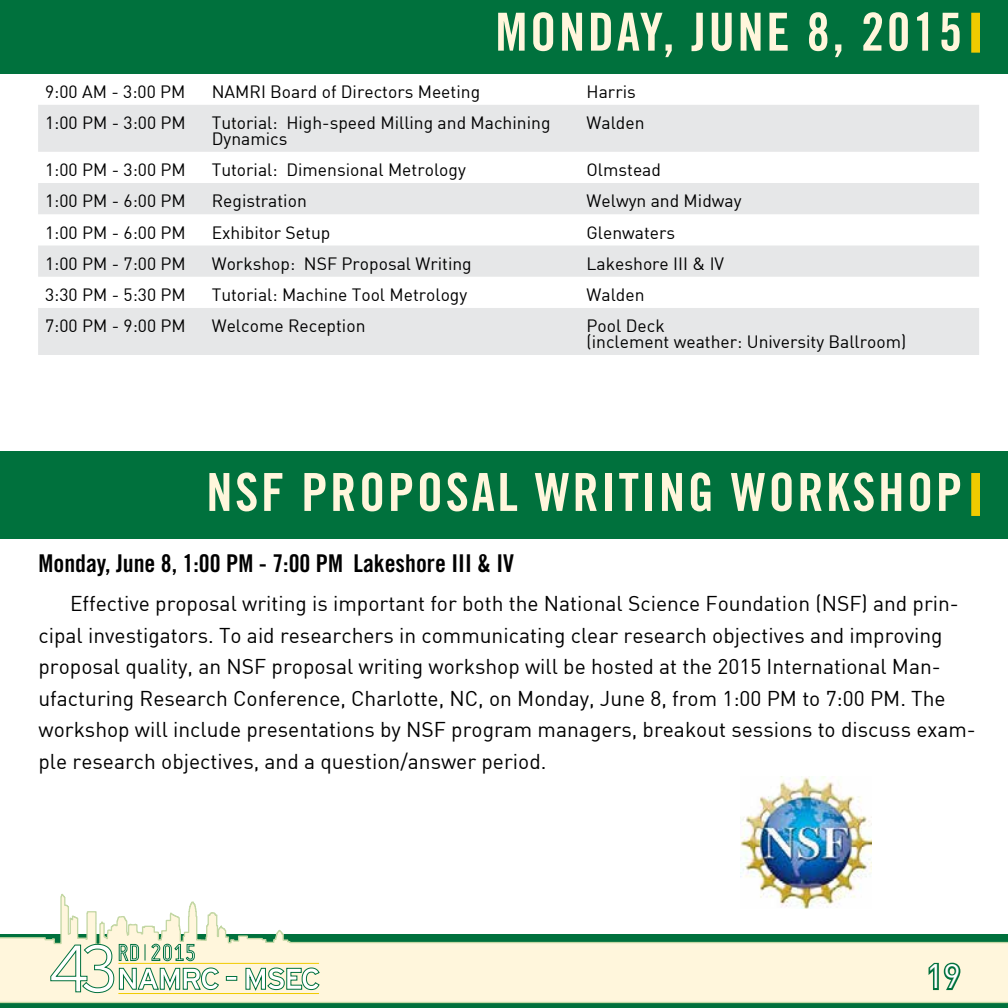
<style>
.page{position:relative;width:1008px;height:1008px;background:#fff}
.page>*{position:absolute;margin:0;border:0;box-sizing:border-box;transform-origin:0 0}
.t1{font:52.5px "Trade Gothic LT Std Bd Cn 20";letter-spacing:.05em;color:#fff6dc}
.t2{font:33.25px "DIN";color:#fff}
.t3{font:24.5px "Trade Gothic LT Std Bd Cn 20";color:#000}
.t4{font:21px/31.5px "DIN";color:#000}
.t5{font:17.5px/15.8px "DIN";color:#000}
</style>
<div class="page">
<div style="left:0;top:935px;width:1008px;height:73px;background:#00713d"></div>
<svg style="left:0;top:894px;width:1008px;height:110px"></svg>
<hr style="left:118px;top:993px;width:201px;height:1px;background:#f0cb00">
<svg style="left:50px;top:944px;width:270px;height:49px;background:#dbe4c9"></svg>
<svg style="left:927px;top:960px;width:36px;height:32px"></svg>
<div style="left:0;top:0;width:1008px;height:74px;background:#00713d"></div>
<div style="left:971px;top:13px;width:9px;height:40px;background:#f0cb00"></div>
<svg style="left:38px;top:105px;width:941px;height:250px;fill:#e6e7e8"></svg>
<div style="left:0;top:452px;width:1008px;height:87px;background:#00713d"></div>
<div style="left:971px;top:473px;width:9px;height:43px;background:#f0cb00"></div>
<img style="left:740px;top:776px;width:131px;height:132px">
<h1 class="t1" style="left:495px;top:0;width:468px">MONDAY, JUNE 8, 2015</h1>
<p class="t5" style="left:45px;top:83px;width:142px">9:00 AM - 3:00 PM</p>
<p class="t5" style="left:212px;top:83px;width:270px">NAMRI Board of Directors Meeting</p>
<p class="t5" style="left:587px;top:83px;width:51px">Harris</p>
<p class="t5" style="left:45px;top:115px;width:142px">1:00 PM - 3:00 PM</p>
<p class="t5" style="left:212px;top:115px;width:340px">Tutorial: High-speed Milling and Machining<br>Dynamics</p>
<p class="t5" style="left:587px;top:115px;width:59px">Walden</p>
<p class="t5" style="left:45px;top:162px;width:142px">1:00 PM - 3:00 PM</p>
<p class="t5" style="left:212px;top:162px;width:256px">Tutorial: Dimensional Metrology</p>
<p class="t5" style="left:587px;top:162px;width:76px">Olmstead</p>
<p class="t5" style="left:45px;top:193px;width:142px">1:00 PM - 6:00 PM</p>
<p class="t5" style="left:212px;top:193px;width:97px">Registration</p>
<p class="t5" style="left:587px;top:193px;width:156px">Welwyn and Midway</p>
<p class="t5" style="left:45px;top:224px;width:142px">1:00 PM - 6:00 PM</p>
<p class="t5" style="left:212px;top:224px;width:120px">Exhibitor Setup</p>
<p class="t5" style="left:587px;top:224px;width:90px">Glenwaters</p>
<p class="t5" style="left:45px;top:255px;width:142px">1:00 PM - 7:00 PM</p>
<p class="t5" style="left:212px;top:255px;width:262px">Workshop: NSF Proposal Writing</p>
<p class="t5" style="left:587px;top:255px;width:139px">Lakeshore III &amp; IV</p>
<p class="t5" style="left:45px;top:286px;width:142px">3:30 PM - 5:30 PM</p>
<p class="t5" style="left:212px;top:286px;width:257px">Tutorial: Machine Tool Metrology</p>
<p class="t5" style="left:587px;top:286px;width:59px">Walden</p>
<p class="t5" style="left:45px;top:318px;width:142px">7:00 PM - 9:00 PM</p>
<p class="t5" style="left:212px;top:318px;width:155px">Welcome Reception</p>
<p class="t5" style="left:587px;top:318px;width:321px">Pool Deck<br>(inclement weather: University Ballroom)</p>
<h1 class="t1" style="left:206px;top:460px;width:26px">NSF</h1>
<h1 class="t1" style="left:301px;top:460px;width:662px">PROPOSAL WRITING WORKSHOP</h1>
<p class="t3" style="left:38px;top:548px;width:467px">MONDAY, JUNE 8, 1:00 PM - 7:00 PM LAKESHORE III &amp; IV</p>
<p class="t4" style="left:38px;top:588px;width:939px;text-indent:32px">Effective proposal writing is important for both the National Science Foundation (NSF) and prin&shy;cipal investigators. To aid researchers in communicating clear research objectives and improving proposal quality, an NSF proposal writing workshop will be hosted at the 2015 International Man&shy;ufacturing Research Conference, Charlotte, NC, on Monday, June 8, from 1:00 PM to 7:00 PM. The workshop will include presentations by NSF program managers, breakout sessions to discuss exam&shy;ple research objectives, and a question/answer period.</p>
<h2 class="t2" style="left:926px;top:956px;width:36px">19</h2>
</div>
